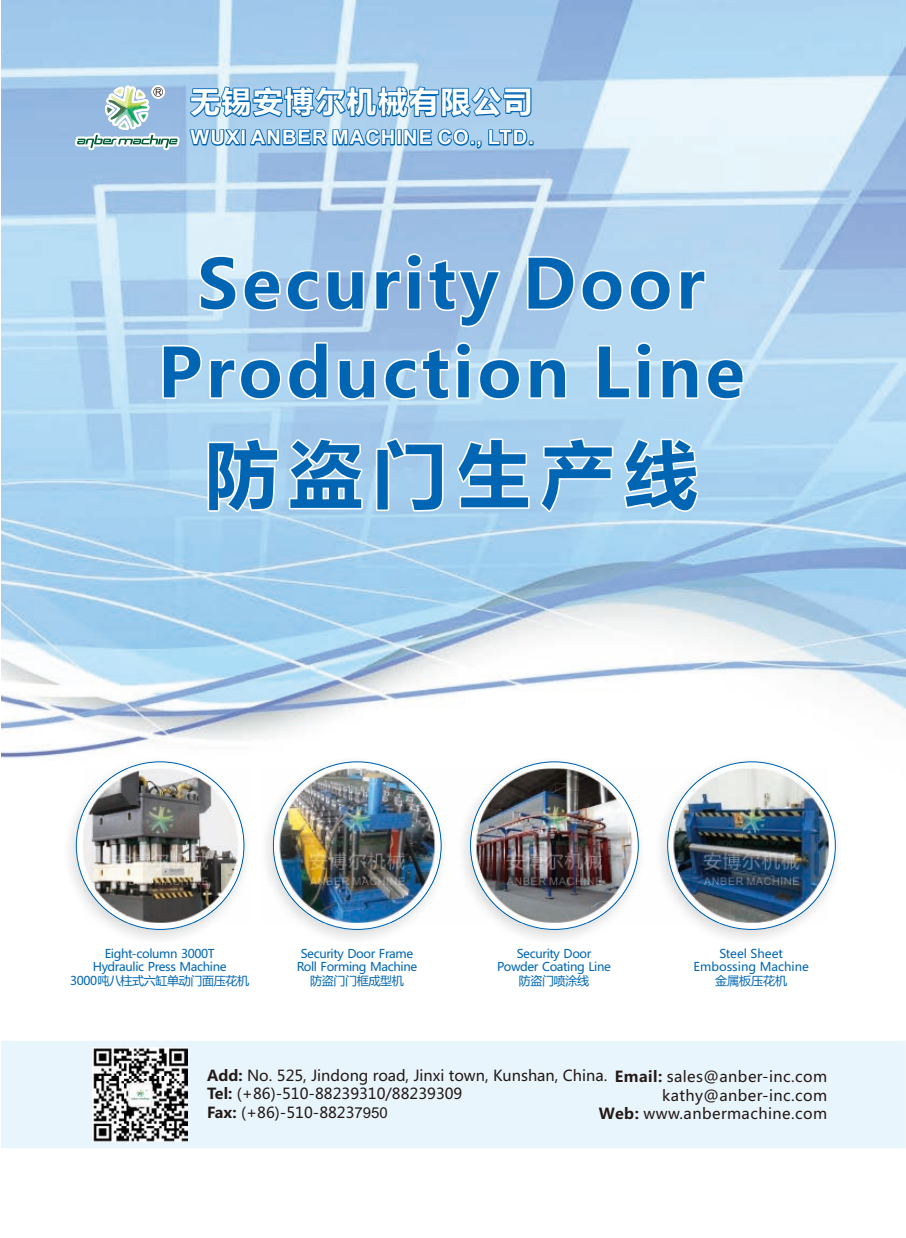
<style>
.page{position:relative;width:906px;height:1238px;background:#fff}
.page>*{position:absolute;margin:0;border:0;box-sizing:border-box;transform-origin:0 0}
.t1{font:700 73.05px "Microsoft Ya Hei";letter-spacing:.15em;color:#0066b3}
.t2{font:700 67.2px/88.8px "Microsoft Ya Hei";letter-spacing:.06em;color:#0066b3;text-align:center}
.t3{font:700 29.55px "Microsoft Ya Hei";letter-spacing:.06em;color:#fff}
.t4{font:700 19.95px "Arial";letter-spacing:.055em;color:#fff}
.t5{font:15px/18.8px "Microsoft Ya Hei";color:#231916}
.t6{font:15px/18.8px "Microsoft Ya Hei";letter-spacing:.03em;color:#231916;text-align:right}
.t7{font:12px/13.5px "Microsoft Ya Hei";letter-spacing:-.03em;color:#0066b3;text-align:center}
.t8{font:12px/13.5px "Microsoft Ya Hei";color:#0066b3;text-align:center}
.s1{font-weight:700}
.s2{font-family:"Arial"}
</style>
<div class="page">
<img style="left:1px;top:0;width:905px;height:758px">
<div style="left:1px;top:1041px;width:905px;height:107px;background:#e8f5fc"></div>
<svg style="left:206px;top:436px;width:74px;height:79px"></svg>
<svg style="left:286px;top:436px;width:80px;height:75px"></svg>
<svg style="left:374px;top:436px;width:71px;height:77px"></svg>
<svg style="left:455px;top:437px;width:76px;height:73px"></svg>
<svg style="left:538px;top:436px;width:77px;height:80px"></svg>
<svg style="left:622px;top:436px;width:78px;height:78px"></svg>
<svg style="left:75px;top:85px;width:105px;height:65px;background:#9fbfd9"></svg>
<svg style="left:187px;top:85px;width:346px;height:65px;background:#6ca8d7"></svg>
<img style="left:93px;top:1047px;width:94px;height:94px">
<img style="left:65px;top:757px;width:185px;height:182px">
<svg style="left:76px;top:761px;width:168px;height:168px"></svg>
<div style="left:77px;top:762px;width:166px;height:166px;background:#fff;border-radius:50%"></div>
<img style="left:460px;top:757px;width:184px;height:182px">
<svg style="left:470px;top:761px;width:168px;height:168px"></svg>
<img style="left:315px;top:929px;width:78px;height:10px">
<img style="left:262px;top:757px;width:185px;height:1px">
<svg style="left:305px;top:761px;width:98px;height:168px"></svg>
<img style="left:656px;top:757px;width:185px;height:182px">
<svg style="left:667px;top:761px;width:169px;height:168px"></svg>
<div style="left:668px;top:762px;width:167px;height:166px;background:#fff;border-radius:50%"></div>
<svg style="left:197px;top:254px;width:169px;height:58px"></svg>
<svg style="left:373px;top:251px;width:130px;height:78px"></svg>
<svg style="left:525px;top:254px;width:183px;height:58px"></svg>
<svg style="left:160px;top:340px;width:169px;height:61px"></svg>
<svg style="left:336px;top:340px;width:232px;height:61px"></svg>
<svg style="left:595px;top:340px;width:58px;height:60px"></svg>
<svg style="left:659px;top:357px;width:86px;height:44px"></svg>
<img style="left:441px;top:768px;width:226px;height:154px">
<img style="left:459px;top:768px;width:185px;height:154px">
<img style="left:471px;top:768px;width:166px;height:154px">
<img style="left:244px;top:768px;width:29px;height:154px">
<img style="left:83px;top:768px;width:160px;height:154px">
<img style="left:274px;top:768px;width:166px;height:154px">
<img style="left:668px;top:768px;width:160px;height:154px">
<img style="left:114px;top:89px;width:34px;height:39px">
<h3 class="t3" style="left:190px;top:88px;width:344px">无锡安博尔机械有限公司</h3>
<h3 class="t4" style="left:190px;top:130px;width:345px">WUXI ANBER MACHINE CO., LTD.</h3>
<h2 class="t2" style="left:158px;top:245px;width:588px">Security Door<br>Production Line</h2>
<h1 class="t1" style="left:205px;top:441px;width:494px">防盗门生产线</h1>
<p class="t7" style="left:70px;top:947px;width:180px">Eight-column 3000T<br>Hydraulic Press Machine<br>3000吨八柱式六缸单动门面压花机</p>
<p class="t7" style="left:297px;top:947px;width:122px">Security Door Frame<br>Roll Forming Machine防盗门门框成型机</p>
<p class="t7" style="left:497px;top:947px;width:115px">Security Door<br>Powder Coating Line防盗门喷涂线</p>
<p class="t8" style="left:693px;top:947px;width:117px">Steel Sheet<br>Embossing Machine金属板压花机</p>
<p class="t5" style="left:207px;top:1066px;width:402px"><span class="s1">Add:</span> No. 525, Jindong road, Jinxi town, Kunshan, China.<br><span class="s1">Tel:</span> (+86)-510-88239310/88239309<br><span class="s1">Fax:</span> (+86)-510-8823<span class="s2">7950</span></p>
<p class="t6" style="left:599px;top:1068px;width:230px"><span class="s1">Email:</span> sales@anber-inc.com kathy@anber-inc.com<br><span class="s1">Web:</span> www.anbermachine.com</p>
</div>
